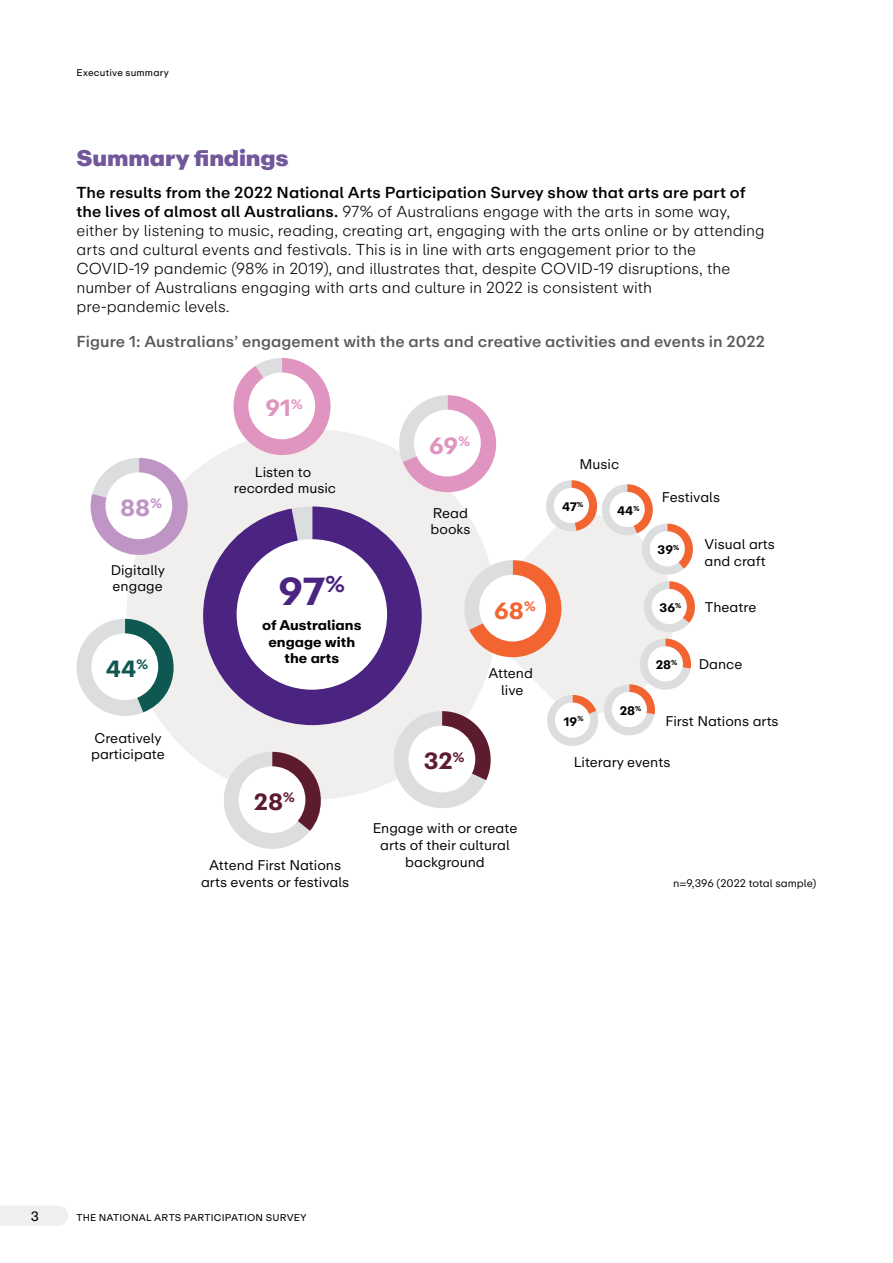
<style>
.page{position:relative;width:893px;height:1263px;background:#fff}
.page>*{position:absolute;margin:0;border:0;box-sizing:border-box;transform-origin:0 0}
.t1{font:700 38.7px "ABC Repro";color:#4a2480}
.t2{font:700 23.25px "ABC Repro";color:#e095c0}
.t3{font:700 23.25px "ABC Repro";color:#5d1b2e}
.t4{font:700 23.25px "ABC Repro";color:#f26531}
.t5{font:700 23.25px "ABC Repro";color:#0f5751}
.t6{font:700 23.25px "ABC Repro";color:#bf95c5}
.t7{font:900 22.5px "ABC Repro";letter-spacing:-.005em;color:#70589b}
.t8{font:300 15.75px/18.9px "ABC Repro";color:#000}
.t9{font:500 15.75px "ABC Repro";letter-spacing:.005em;color:#58595b}
.t10{font:13.95px/16.8px "ABC Repro Screen";color:#000;text-align:center}
.t11{font:700 13.95px/16.8px "ABC Repro";color:#000;text-align:center}
.t12{font:13.5px "ABC Repro";color:#000}
.t13{font:700 12.3px "ABC Repro";color:#000}
.t14{font:10.8px "ABC Repro Screen";color:#000}
.t15{font:9.75px "ABC Repro";letter-spacing:.02em;color:#000}
.t16{font:700 7.2px "ABC Repro";color:#000}
.s1{font-weight:500}
</style>
<div class="page">
<div style="left:127px;top:429px;width:370px;height:371px;background:#f1efed;border-radius:50%"></div>
<svg style="left:203px;top:506px;width:184px;height:219px;fill:#4a2480"></svg>
<div style="left:237px;top:539px;width:150px;height:151px;background:#fff;border-radius:50%"></div>
<svg style="left:234px;top:358px;width:97px;height:97px"></svg>
<div style="left:248px;top:372px;width:67px;height:67px;background:#fff;border-radius:50%"></div>
<svg style="left:224px;top:752px;width:97px;height:97px"></svg>
<div style="left:239px;top:766px;width:66px;height:67px;background:#fff;border-radius:50%"></div>
<svg style="left:77px;top:619px;width:97px;height:97px"></svg>
<div style="left:91px;top:633px;width:67px;height:67px;background:#fff;border-radius:50%"></div>
<svg style="left:91px;top:458px;width:97px;height:97px"></svg>
<div style="left:105px;top:472px;width:67px;height:67px;background:#fff;border-radius:50%"></div>
<svg style="left:387px;top:395px;width:308px;height:413px"></svg>
<div style="left:652px;top:589px;width:35px;height:35px;background:#fff;border-radius:50%"></div>
<svg style="left:0;top:1206px;width:68px;height:20px"></svg>
<p class="t15" style="left:77px;top:66px;width:94px">Executive summary</p>
<h3 class="t7" style="left:77px;top:143px;width:214px">Summary findings</h3>
<p class="t8" style="left:77px;top:183px;width:690px"><span class="s1">The results from the 2022 National Arts Participation Survey show that arts are part of the lives of almost all Australians.</span> 97% of Australians engage with the arts in some way, either by listening to music, reading, creating art, engaging with the arts online or by attending arts and cultural events and festivals. This is in line with arts engagement prior to the COVID-19 pandemic (98% in 2019), and illustrates that, despite COVID-19 disruptions, the number of Australians engaging with arts and culture in 2022 is consistent with<br>pre-pandemic levels.</p>
<p class="t9" style="left:77px;top:332px;width:690px">Figure 1: Australians’ engagement with the arts and creative activities and events in 2022</p>
<h2 class="t2" style="left:265px;top:393px;width:39px">91<sup>%</sup></h2>
<p class="t10" style="left:234px;top:463px;width:104px">Listen to recorded music</p>
<h2 class="t2" style="left:429px;top:430px;width:42px">69<sup>%</sup></h2>
<p class="t10" style="left:580px;top:456px;width:41px">Music</p>
<h2 class="t6" style="left:120px;top:493px;width:43px">88<sup>%</sup></h2>
<p class="t13" style="left:562px;top:498px;width:23px">47<sup>%</sup></p>
<p class="t13" style="left:617px;top:502px;width:24px">44<sup>%</sup></p>
<p class="t10" style="left:431px;top:504px;width:41px;text-align:left">Read books</p>
<p class="t10" style="left:111px;top:561px;width:56px;text-align:left">Digitally engage</p>
<h2 class="t5" style="left:106px;top:654px;width:44px">44<sup>%</sup></h2>
<h1 class="t1" style="left:279px;top:566px;width:68px">97<sup>%</sup></h1>
<p class="t11" style="left:262px;top:617px;width:101px">of Australians engage with the arts</p>
<h2 class="t4" style="left:494px;top:595px;width:43px">68<sup>%</sup></h2>
<p class="t10" style="left:488px;top:665px;width:46px">Attend live</p>
<p class="t13" style="left:564px;top:713px;width:21px">19<sup>%</sup></p>
<p class="t13" style="left:620px;top:702px;width:23px">28<sup>%</sup></p>
<p class="t10" style="left:662px;top:489px;width:60px">Festivals</p>
<p class="t13" style="left:658px;top:542px;width:23px">39<sup>%</sup></p>
<p class="t10" style="left:704px;top:536px;width:72px;text-align:left">Visual arts and craft</p>
<p class="t13" style="left:660px;top:599px;width:17px">36</p>
<p class="t10" style="left:705px;top:599px;width:53px">Theatre</p>
<p class="t16" style="left:675px;top:600px;width:8px">%</p>
<p class="t13" style="left:656px;top:657px;width:23px">28<sup>%</sup></p>
<p class="t10" style="left:699px;top:656px;width:45px">Dance</p>
<p class="t10" style="left:665px;top:712px;width:115px">First Nations arts</p>
<p class="t10" style="left:91px;top:729px;width:75px;text-align:left">Creatively participate</p>
<h2 class="t3" style="left:254px;top:786px;width:43px">28<sup>%</sup></h2>
<p class="t10" style="left:201px;top:857px;width:150px">Attend First Nations arts events or festivals</p>
<h2 class="t3" style="left:424px;top:746px;width:42px">32<sup>%</sup></h2>
<p class="t10" style="left:373px;top:820px;width:146px">Engage with or create arts of their cultural background</p>
<p class="t10" style="left:574px;top:753px;width:98px">Literary events</p>
<p class="t14" style="left:673px;top:876px;width:145px">n=9,396 (2022 total sample)</p>
<p class="t12" style="left:31px;top:1208px;width:10px">3</p>
<p class="t15" style="left:77px;top:1211px;width:232px">THE NATIONAL ARTS PARTICIPATION SURVEY</p>
</div>
